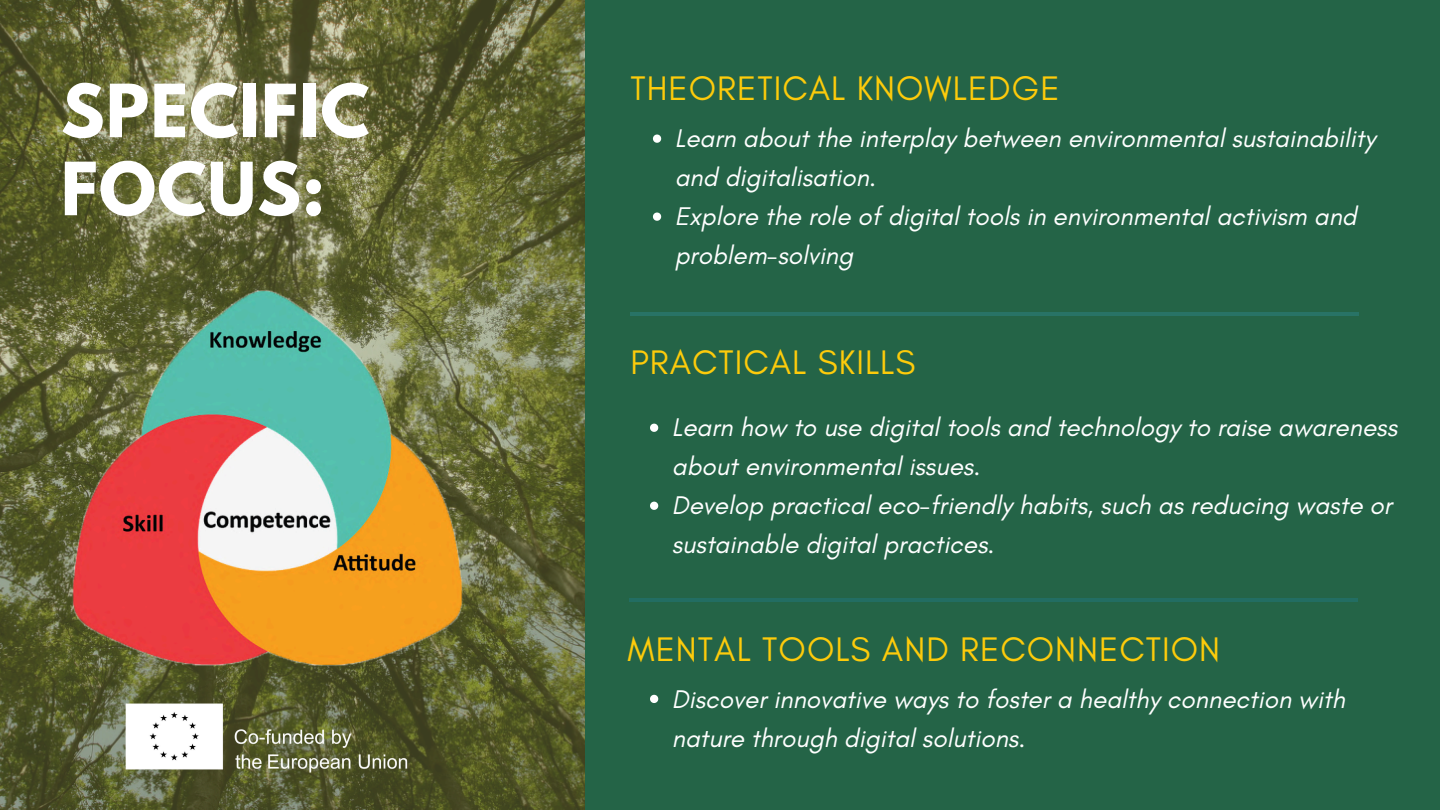
<style>
.page{position:relative;width:1440px;height:810px;background:#246447}
.page>*{position:absolute;margin:0;border:0;box-sizing:border-box;transform-origin:0 0}
.t1{font:700 65px/78px "League Spartan";letter-spacing:.02em;color:#fff}
.t2{font:34.7px "Glacial Indifference";letter-spacing:.03em;color:#fdcb0b}
.t3{font:italic 26.1px/39px "Glacial Indifference";color:#fff}
</style>
<div class="page">
<svg style="left:653px;top:135px;width:8px;height:8px"></svg>
<svg style="left:653px;top:213px;width:8px;height:8px"></svg>
<hr style="left:630px;top:313px;width:729px;height:3px;background:#38b0e3">
<svg style="left:650px;top:424px;width:8px;height:8px"></svg>
<svg style="left:650px;top:502px;width:8px;height:8px"></svg>
<hr style="left:629px;top:598px;width:728px;height:3px;background:#1d93d2">
<svg style="left:650px;top:695px;width:8px;height:8px"></svg>
<img style="left:0;top:0;width:585px;height:810px">
<img style="left:59px;top:266px;width:416px;height:425px">
<img style="left:101px;top:683px;width:333px;height:111px">
<p class="t1" style="left:61px;top:80px;width:310px">SPECIFIC<br>FOCUS:</p>
<p class="t2" style="left:630px;top:67px;width:431px">THEORETICAL KNOWLEDGE</p>
<p class="t3" style="left:675px;top:119px;width:702px">Learn about the interplay between environmental sustainability and digitalisation.</p>
<h1 class="t3" style="left:675px;top:197px;width:684px">Explore the role of digital tools in environmental activism and problem-solving</h1>
<p class="t2" style="left:630px;top:341px;width:286px">PRACTICAL SKILLS</p>
<p class="t3" style="left:672px;top:408px;width:727px">Learn how to use digital tools and technology to raise awareness about environmental issues.</p>
<h2 class="t3" style="left:672px;top:486px;width:722px">Develop practical eco-friendly habits, such as reducing waste or sustainable digital practices.</h2>
<h2 class="t2" style="left:628px;top:628px;width:594px">MENTAL TOOLS AND RECONNECTION</h2>
<p class="t3" style="left:672px;top:679px;width:675px">Discover innovative ways to foster a healthy connection with nature through digital solutions.</p>
</div>
